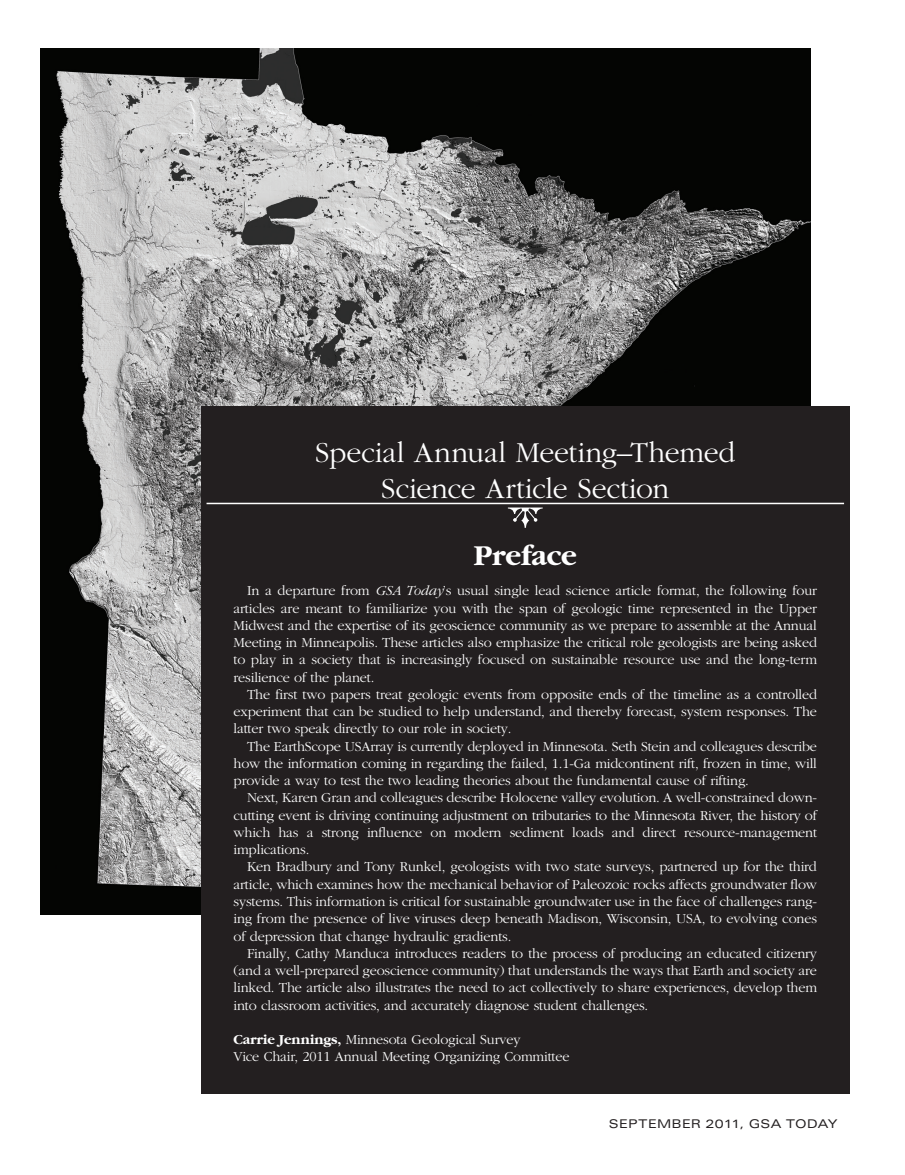
<style>
.page{position:relative;width:905px;height:1175px;background:#fff}
.page>*{position:absolute;margin:0;border:0;box-sizing:border-box;transform-origin:0 0}
.Art_title{font:300 30px/36px "Garamond";letter-spacing:-.005em;color:#fff;text-align:center}
.Art_title-2{font:700 30px "Garamond";letter-spacing:-.01em;color:#fff}
.Base_Text{font:300 14.25px/17.2px "Garamond";letter-spacing:-.01em;color:#fff;text-align:justify}
.t1{font:expanded 12px "Univers";letter-spacing:.025em;color:#231f20}
.s1{font-style:italic}
.s2{font-weight:700}
</style>
<div class="page">
<img style="left:40px;top:48px;width:770px;height:866px">
<div style="left:201px;top:407px;width:648px;height:687px;background:#231f20"></div>
<hr style="left:206px;top:503px;width:638px;height:1px;background:#fff">
<svg style="left:508px;top:507px;width:34px;height:21px"></svg>
<p class="Art_title" style="left:315px;top:435px;width:421px">Special Annual Meeting–Themed<br>Science Article Section</p>
<p class="Art_title-2" style="left:473px;top:538px;width:105px">Preface</p>
<p class="Base_Text" style="left:233px;top:582px;width:585px;text-indent:14px">In a departure from <span class="s1">GSA Today</span>’s usual single lead science article format, the following four articles are meant to familiarize you with the span of geologic time represented in the Upper Midwest and the expertise of its geoscience community as we prepare to assemble at the Annual Meeting in Minneapolis. These articles also emphasize the critical role geologists are being asked to play in a society that is increasingly focused on sustainable resource use and the long-term resilience of the planet.</p>
<p class="Base_Text" style="left:233px;top:686px;width:585px;text-indent:14px">The first two papers treat geologic events from opposite ends of the timeline as a controlled experiment that can be studied to help understand, and thereby forecast, system responses. The latter two speak directly to our role in society.</p>
<p class="Base_Text" style="left:233px;top:737px;width:585px;text-indent:14px">The EarthScope USArray is currently deployed in Minnesota. Seth Stein and colleagues describe how the information coming in regarding the failed, 1.1-Ga midcontinent rift, frozen in time, will provide a way to test the two leading theories about the fundamental cause of rifting.</p>
<p class="Base_Text" style="left:233px;top:789px;width:585px;text-indent:14px">Next, Karen Gran and colleagues describe Holocene valley evolution. A well-constrained down&shy;cutting event is driving continuing adjustment on tributaries to the Minnesota River, the history of which has a strong influence on modern sediment loads and direct resource-management implications.</p>
<p class="Base_Text" style="left:233px;top:858px;width:585px;text-indent:14px">Ken Bradbury and Tony Runkel, geologists with two state surveys, partnered up for the third article, which examines how the mechanical behavior of Paleozoic rocks affects groundwater flow systems. This information is critical for sustainable groundwater use in the face of challenges rang&shy;ing from the presence of live viruses deep beneath Madison, Wisconsin, USA, to evolving cones of depression that change hydraulic gradients.</p>
<p class="Base_Text" style="left:233px;top:944px;width:585px;text-indent:14px">Finally, Cathy Manduca introduces readers to the process of producing an educated citizenry (and a well-prepared geoscience community) that understands the ways that Earth and society are linked. The article also illustrates the need to act collectively to share experiences, develop them into classroom activities, and accurately diagnose student challenges.</p>
<p class="Base_Text" style="left:233px;top:1031px;width:288px"><span class="s2">Carrie Jennings,</span> Minnesota Geological Survey</p>
<p class="Base_Text" style="left:233px;top:1048px;width:337px">Vice Chair, 2011 Annual Meeting Organizing Committee</p>
<p class="t1" style="left:609px;top:1117px;width:230px">SEPTEMBER 2011, GSA TODAY</p>
</div>
